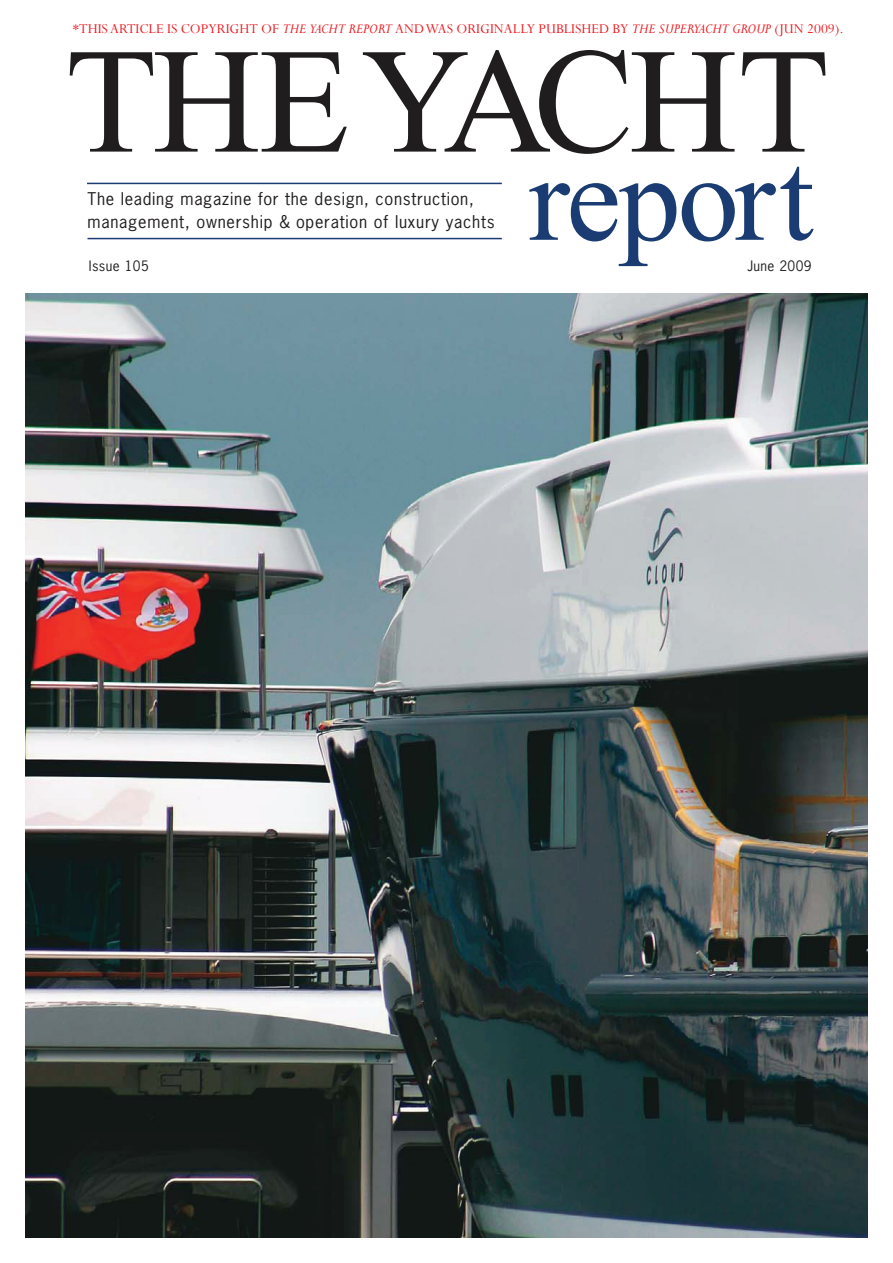
<style>
.page{position:relative;width:893px;height:1263px;background:#fff}
.page>*{position:absolute;margin:0;border:0;box-sizing:border-box;transform-origin:0 0}
.t1{font:150px "Times New Roman";letter-spacing:-.03em;color:#201d1e}
.t2{font:123px "Times New Roman";letter-spacing:-.025em;color:#1a3c72}
.t3{font:16.5px/22.5px "News Gothic";letter-spacing:.045em;color:#201d1e}
.t4{font:15px "Perpetua";color:#ee1d23}
.t5{font:13.5px "News Gothic";letter-spacing:.03em;color:#201d1e}
.s1{font-style:italic}
</style>
<div class="page">
<img style="left:25px;top:293px;width:842px;height:944px">
<hr style="left:88px;top:238px;width:414px;height:1px;background:#1a3c72">
<hr style="left:87px;top:183px;width:415px;height:1px;background:#1a3c72">
<p class="t4" style="left:72px;top:19px;width:773px">*This article is copyright of <span class="s1">The Yacht Report</span> and was originally published by <span class="s1">The Superyacht Group</span> (JUN 2009).</p>
<h1 class="t1" style="left:65px;top:1px;width:765px">THEYACHT</h1>
<h2 class="t2" style="left:528px;top:116px;width:287px">report</h2>
<p class="t3" style="left:88px;top:188px;width:409px">The leading magazine for the design, construction, management, ownership &amp; operation of luxury yachts</p>
<p class="t5" style="left:89px;top:257px;width:61px">Issue 105</p>
<p class="t5" style="left:747px;top:257px;width:66px">June 2009</p>
</div>
